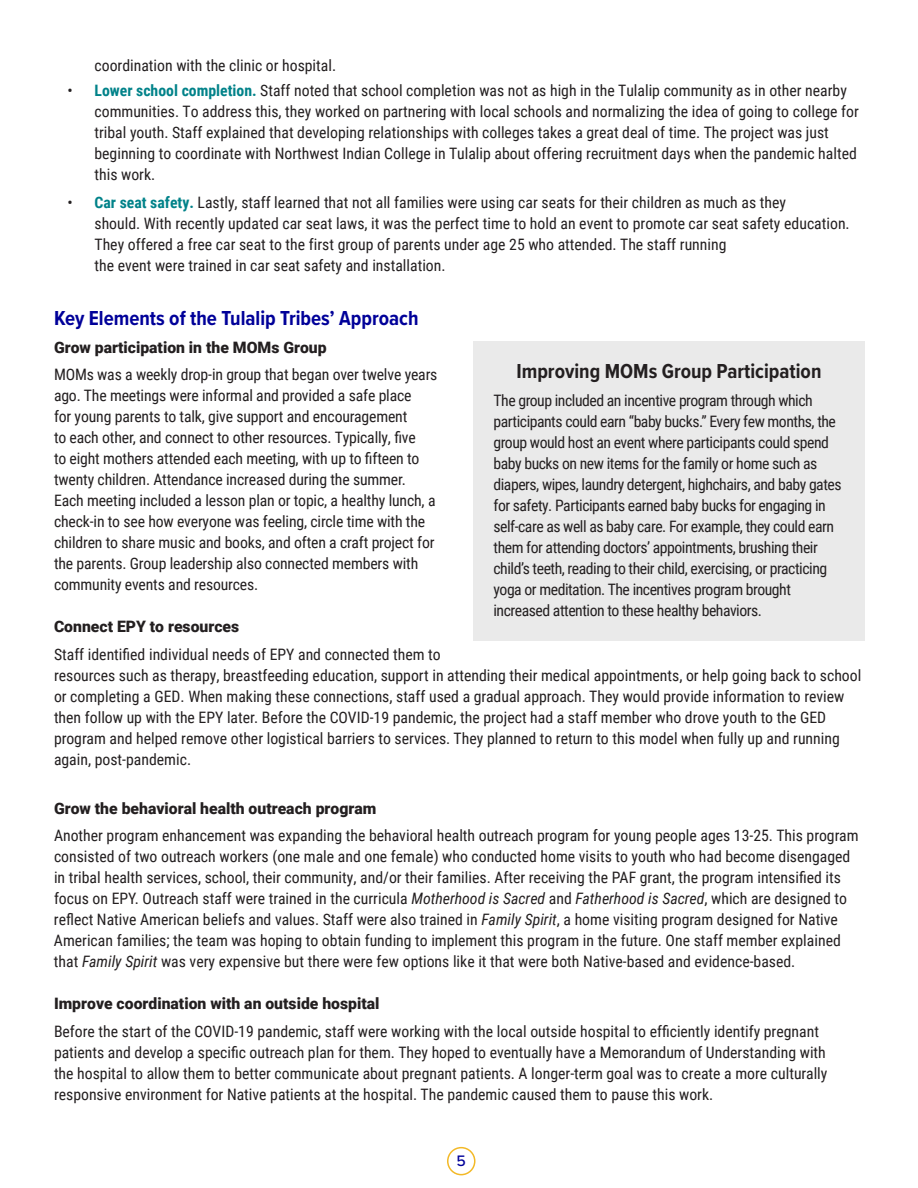
<style>
.page{position:relative;width:918px;height:1188px;background:#fff}
.page>*{position:absolute;margin:0;border:0;box-sizing:border-box;transform-origin:0 0}
.t1{font:700 21px "Proxima Nova Cond";color:#009}
.t2{font:700 21px "Proxima Nova Cond";color:#231f20}
.t3{font:15.75px/21px "Roboto Condensed";color:#231f20}
.t4{font:15.75px/21px "Roboto Condensed";letter-spacing:-.03em;color:#231f20}
.t5{font:900 15.75px "Roboto";color:#231f20}
.t6{font:500 15.75px "Proxima Nova";color:#009}
.s1{font-family:"Roboto"}
.s2{font-weight:700;color:#008289}
.s3{font-style:italic}
</style>
<div class="page">
<div style="left:447px;top:1147px;width:29px;height:28px;border:2px solid #f3b927;border-radius:50%"></div>
<div style="left:473px;top:341px;width:392px;height:299px;background:#eaeaea"></div>
<p class="t3" style="left:94px;top:54px;width:243px">coordination with the clinic or hospital.</p>
<p class="t3" style="left:94px;top:79px;width:766px;text-indent:-27px"><span class="s1">•</span> <span class="s2">Lower school completion.</span> Staff noted that school completion was not as high in the Tulalip community as in other nearby communities. To address this, they worked on partnering with local schools and normalizing the idea of going to college for tribal youth. Staff explained that developing relationships with colleges takes a great deal of time. The project was just beginning to coordinate with Northwest Indian College in Tulalip about offering recruitment days when the pandemic halted this work.</p>
<p class="t3" style="left:94px;top:191px;width:757px;text-indent:-27px"><span class="s1">•</span> <span class="s2">Car seat safety.</span> Lastly, staff learned that not all families were using car seats for their children as much as they<br>should. With recently updated car seat laws, it was the perfect time to hold an event to promote car seat safety education.<br>They offered a free car seat to the first group of parents under age 25 who attended. The staff running<br>the event were trained in car seat safety and installation.</p>
<h2 class="t1" style="left:54px;top:302px;width:366px">Key Elements of the Tulalip Tribes’ Approach</h2>
<h3 class="t5" style="left:54px;top:336px;width:274px">Grow participation in the MOMs Group</h3>
<p class="t3" style="left:54px;top:364px;width:385px">MOMs was a weekly drop-in group that began over twelve years ago. The meetings were informal and provided a safe place<br>for young parents to talk, give support and encouragement<br>to each other, and connect to other resources. Typically, five<br>to eight mothers attended each meeting, with up to fifteen to twenty children. Attendance increased during the summer.<br>Each meeting included a lesson plan or topic, a healthy lunch, a check-in to see how everyone was feeling, circle time with the children to share music and books, and often a craft project for the parents. Group leadership also connected members with community events and resources.</p>
<h3 class="t5" style="left:54px;top:616px;width:187px">Connect EPY to resources</h3>
<p class="t3" style="left:54px;top:643px;width:809px">Staff identified individual needs of EPY and connected them to<br>resources such as therapy, breastfeeding education, support in attending their medical appointments, or help going back to school or completing a GED. When making these connections, staff used a gradual approach. They would provide information to review then follow up with the EPY later. Before the COVID-19 pandemic, the project had a staff member who drove youth to the GED program and helped remove other logistical barriers to services. They planned to return to this model when fully up and running again, post-pandemic.</p>
<h3 class="t5" style="left:54px;top:797px;width:324px">Grow the behavioral health outreach program</h3>
<p class="t3" style="left:54px;top:825px;width:806px">Another program enhancement was expanding the behavioral health outreach program for young people ages 13-25. This program consisted of two outreach workers (one male and one female) who conducted home visits to youth who had become disengaged in tribal health services, school, their community, and/or their families. After receiving the PAF grant, the program intensified its focus on EPY. Outreach staff were trained in the curricula <span class="s3">Motherhood is Sacred</span> and <span class="s3">Fatherhood is Sacred</span>, which are designed to reflect Native American beliefs and values. Staff were also trained in <span class="s3">Family Spirit</span>, a home visiting program designed for Native American families; the team was hoping to obtain funding to implement this program in the future. One staff member explained that <span class="s3">Family Spirit</span> was very expensive but there were few options like it that were both Native-based and evidence-based.</p>
<h3 class="t5" style="left:54px;top:993px;width:327px">Improve coordination with an outside hospital</h3>
<p class="t3" style="left:54px;top:1021px;width:775px">Before the start of the COVID-19 pandemic, staff were working with the local outside hospital to efficiently identify pregnant patients and develop a specific outreach plan for them. They hoped to eventually have a Memorandum of Understanding with the hospital to allow them to better communicate about pregnant patients. A longer-term goal was to create a more culturally responsive environment for Native patients at the hospital. The pandemic caused them to pause this work.</p>
<h3 class="t2" style="left:516px;top:356px;width:307px">Improving MOMs Group Participation</h3>
<p class="t4" style="left:494px;top:389px;width:350px">The group included an incentive program through which participants could earn “baby bucks.” Every few months, the group would host an event where participants could spend baby bucks on new items for the family or home such as diapers, wipes, laundry detergent, highchairs, and baby gates for safety. Participants earned baby bucks for engaging in self-care as well as baby care. For example, they could earn them for attending doctors’ appointments, brushing their child’s teeth, reading to their child, exercising, or practicing yoga or meditation. The incentives program brought increased attention to these healthy behaviors.</p>
<p class="t6" style="left:457px;top:1149px;width:11px">5</p>
</div>
